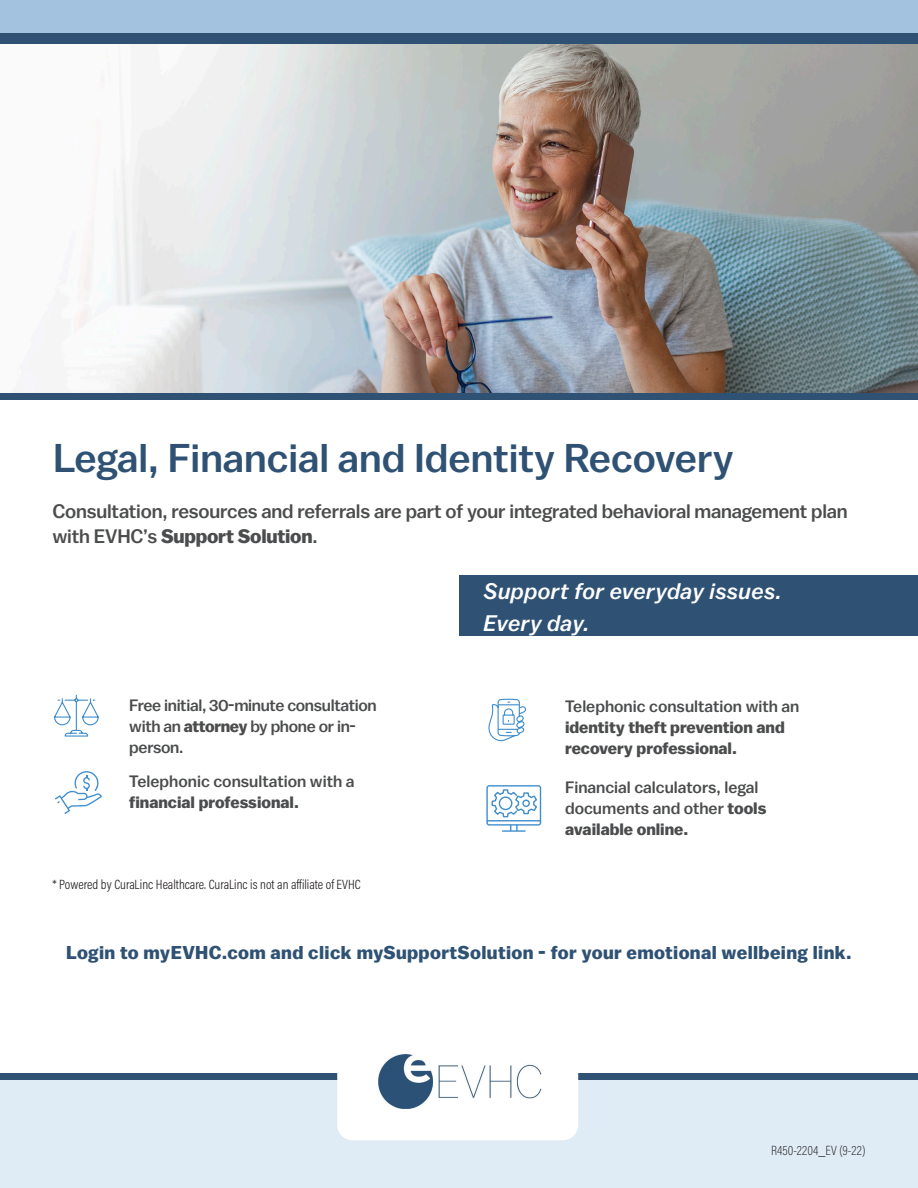
<style>
.page{position:relative;width:918px;height:1188px;background:#fff}
.page>*{position:absolute;margin:0;border:0;box-sizing:border-box;transform-origin:0 0}
.HB_Title{font:500 40.05px "Balto";color:#2f5274}
.t1{font:italic 500 22.5px/31.5px "Balto";letter-spacing:.02em;color:#fff}
.Into_Paragraph{font:500 19.5px/25.5px "Balto";letter-spacing:-.01em;color:#4b4c4d}
.t2{font:700 18.6px "Balto";letter-spacing:.02em;color:#2f5274}
.HB_Bullet_Copy{font:500 16.5px/21px "Balto";letter-spacing:-.005em;color:#4b4c4d}
.HB_Bullet_Copy-2{font:700 16.5px/21px "Balto";color:#4b4c4d}
.HB_Footnote{font:300 13.5px "Acumin Pro Cond";color:#231f20}
.t3{font:200 13.5px "Acumin Pro Cond";letter-spacing:.01em;color:#231f20}
.s1{font-weight:700}
.s2{font-weight:500}
</style>
<div class="page">
<img style="left:0;top:43px;width:918px;height:350px">
<svg style="left:488px;top:698px;width:38px;height:44px"></svg>
<hr style="left:503px;top:830px;width:22px;height:2px;background:#408ecc">
<svg style="left:486px;top:785px;width:56px;height:46px"></svg>
<div style="left:522px;top:800px;width:8px;height:7px;border:1px solid #408ecc;border-radius:50%"></div>
<svg style="left:55px;top:771px;width:47px;height:43px"></svg>
<svg style="left:54px;top:694px;width:45px;height:43px"></svg>
<div style="left:0;top:1077px;width:918px;height:111px;background:#dfecf5"></div>
<div style="left:0;top:1074px;width:918px;height:6px;background:#2f5274"></div>
<div style="left:337px;top:1015px;width:241px;height:125px;background:#fff;border-radius:15px"></div>
<img style="left:378px;top:1053px;width:164px;height:56px">
<div style="left:0;top:0;width:918px;height:34px;background:#a2c2e0"></div>
<div style="left:0;top:33px;width:918px;height:10px;background:#2f5274"></div>
<div style="left:0;top:393px;width:918px;height:7px;background:#2f5274"></div>
<div style="left:459px;top:575px;width:459px;height:61px;background:#2f5274"></div>
<p class="HB_Title" style="left:53px;top:434px;width:682px">Legal, Financial and Identity Recovery</p>
<p class="Into_Paragraph" style="left:52px;top:498px;width:797px">Consultation, resources and referrals are part of your integrated behavioral management plan with EVHC’s <span class="s1">Support Solution</span>.</p>
<p class="HB_Bullet_Copy" style="left:129px;top:694px;width:249px">Free initial, 30-minute consultation with an <span class="s1">attorney</span> by phone or in&shy;person.</p>
<p class="HB_Bullet_Copy" style="left:129px;top:770px;width:227px">Telephonic consultation with a <span class="s1">financial professional.</span></p>
<p class="HB_Footnote" style="left:52px;top:875px;width:310px">* Powered by CuraLinc Healthcare. CuraLinc is not an affiliate of EVHC</p>
<p class="t1" style="left:484px;top:575px;width:300px">Support for everyday issues.<br>Every day.</p>
<p class="HB_Bullet_Copy-2" style="left:565px;top:696px;width:236px"><span class="s2">Telephonic consultation with an </span>identity theft prevention and recovery professional.</p>
<p class="HB_Bullet_Copy" style="left:565px;top:777px;width:203px">Financial calculators, legal documents and other <span class="s1">tools available online.</span></p>
<p class="t2" style="left:66px;top:941px;width:787px">Login to myEVHC.com and click mySupportSolution - for your emotional wellbeing link.</p>
<p class="t3" style="left:771px;top:1141px;width:96px">R450-2204_EV (9-22)</p>
</div>
